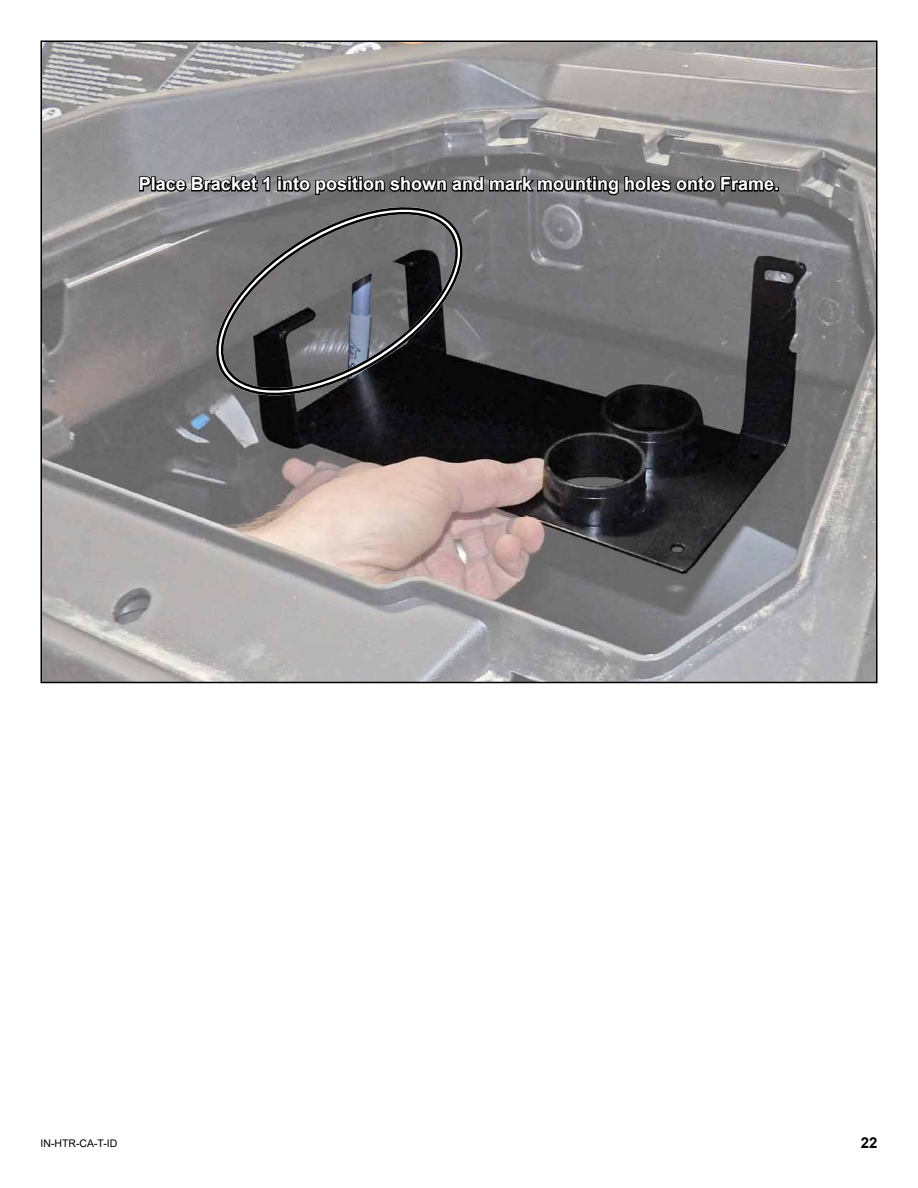
<style>
.page{position:relative;width:918px;height:1188px;background:#fff}
.page>*{position:absolute;margin:0;border:0;box-sizing:border-box;transform-origin:0 0}
.t1{font:700 18px "Arial";color:#fff}
.t2{font:700 15px "Arial";color:#000}
.t3{font:10.5px "Arial";color:#000}
</style>
<div class="page">
<img style="left:43px;top:43px;width:832px;height:637px">
<svg style="left:138px;top:171px;width:133px;height:22px;background:#545456"></svg>
<svg style="left:277px;top:171px;width:502px;height:26px;background:#494949"></svg>
<svg style="left:206px;top:190px;width:267px;height:223px;background:#454447"></svg>
<svg style="left:203px;top:194px;width:273px;height:215px;background:#616162"></svg>
<svg style="left:209px;top:199px;width:261px;height:205px;background:#5b5b5d"></svg>
<p class="t1" style="left:139px;top:171px;width:642px">Place Bracket 1 into position shown and mark mounting holes onto Frame.</p>
<p class="t3" style="left:40px;top:1136px;width:78px">IN-HTR-CA-T-ID</p>
<p class="t2" style="left:861px;top:1132px;width:18px">22</p>
</div>
